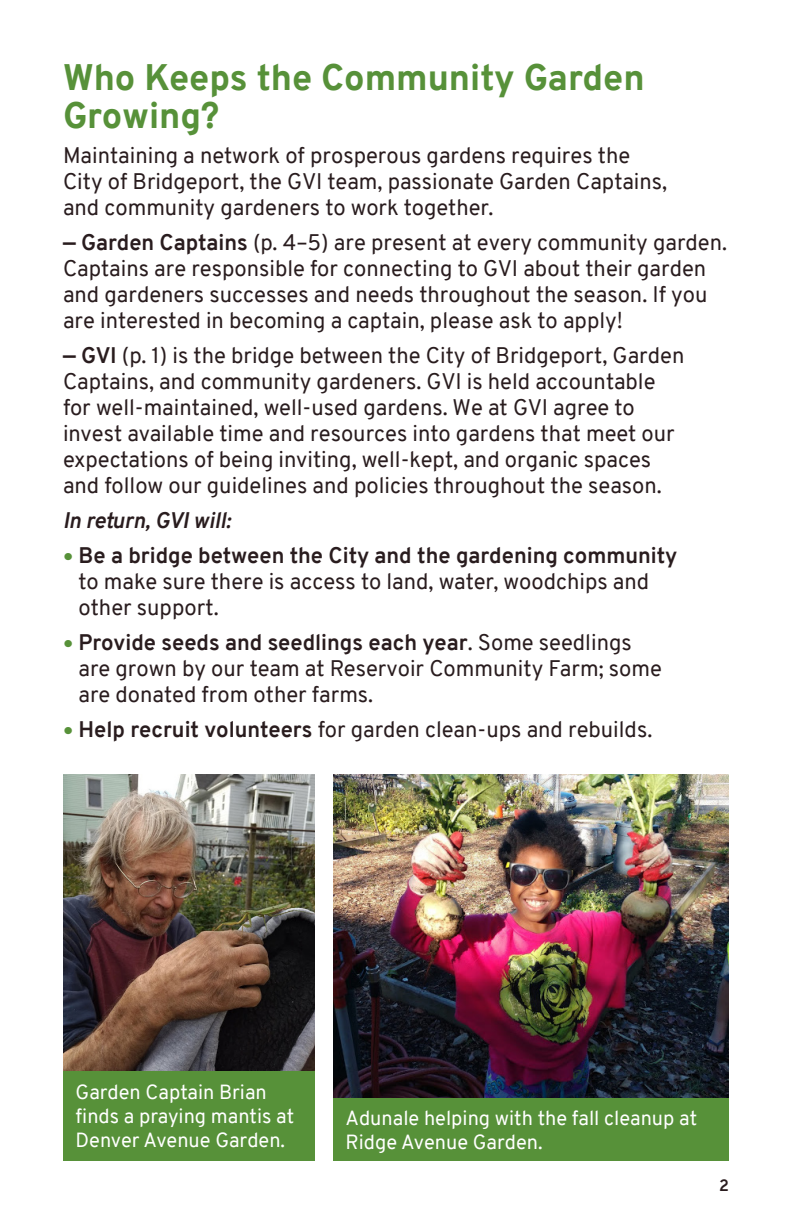
<style>
.page{position:relative;width:792px;height:1224px;background:#fff}
.page>*{position:absolute;margin:0;border:0;box-sizing:border-box;transform-origin:0 0}
.t1{font:800 36px/38px "Overpass";color:#579139}
.t2{font:22px/26px "Overpass";color:#291c1e}
.t3{font:italic 700 22px "Overpass";letter-spacing:-.005em;color:#291c1e}
.t4{font:20px/24px "Overpass";color:#fff}
.t5{font:700 16px "Overpass";color:#291c1e}
.s1{font-weight:700}
.s2{font-weight:900;font-size:24px;color:#579139}
</style>
<div class="page">
<img style="left:63px;top:774px;width:252px;height:297px">
<img style="left:333px;top:774px;width:396px;height:324px">
<div style="left:63px;top:1071px;width:252px;height:90px;background:#579139"></div>
<div style="left:333px;top:1098px;width:396px;height:63px;background:#579139"></div>
<h1 class="t1" style="left:63px;top:59px;width:583px">Who Keeps the Community Garden<br>Growing?</h1>
<p class="t2" style="left:63px;top:142px;width:606px">Maintaining a network of prosperous gardens requires the<br>City of Bridgeport, the GVI team, passionate Garden Captains, and community gardeners to work together.</p>
<p class="t2" style="left:63px;top:229px;width:666px"><span class="s1">— Garden Captains</span> (p. 4–5) are present at every community garden.<br>Captains are responsible for connecting to GVI about their garden and gardeners successes and needs throughout the season. If you are interested in becoming a captain, please ask to apply!</p>
<p class="t2" style="left:63px;top:342px;width:623px"><span class="s1">— GVI</span> (p. 1) is the bridge between the City of Bridgeport, Garden Captains, and community gardeners. GVI is held accountable for well-maintained, well-used gardens. We at GVI agree to invest available time and resources into gardens that meet our expectations of being inviting, well-kept, and organic spaces and follow our guidelines and policies throughout the season.</p>
<p class="t3" style="left:63px;top:505px;width:169px">In return, GVI will:</p>
<p class="t2" style="left:78px;top:542px;width:600px;text-indent:-15px"><span class="s2">•</span> <span class="s1">Be a bridge between the City and the gardening community </span>to make sure there is access to land, water, woodchips and other support.</p>
<p class="t2" style="left:78px;top:629px;width:585px;text-indent:-15px"><span class="s2">•</span> <span class="s1">Provide seeds and seedlings each year</span>. Some seedlings are grown by our team at Reservoir Community Farm; some are donated from other farms.</p>
<p class="t2" style="left:63px;top:716px;width:591px"><span class="s2">•</span> <span class="s1">Help recruit volunteers</span> for garden clean-ups and rebuilds.</p>
<p class="t4" style="left:76px;top:1081px;width:220px">Garden Captain Brian finds a praying mantis at<br>Denver Avenue Garden.</p>
<p class="t4" style="left:346px;top:1106px;width:353px">Adunale helping with the fall cleanup at<br>Ridge Avenue Garden.</p>
<p class="t5" style="left:719px;top:1174px;width:11px">2</p>
</div>
